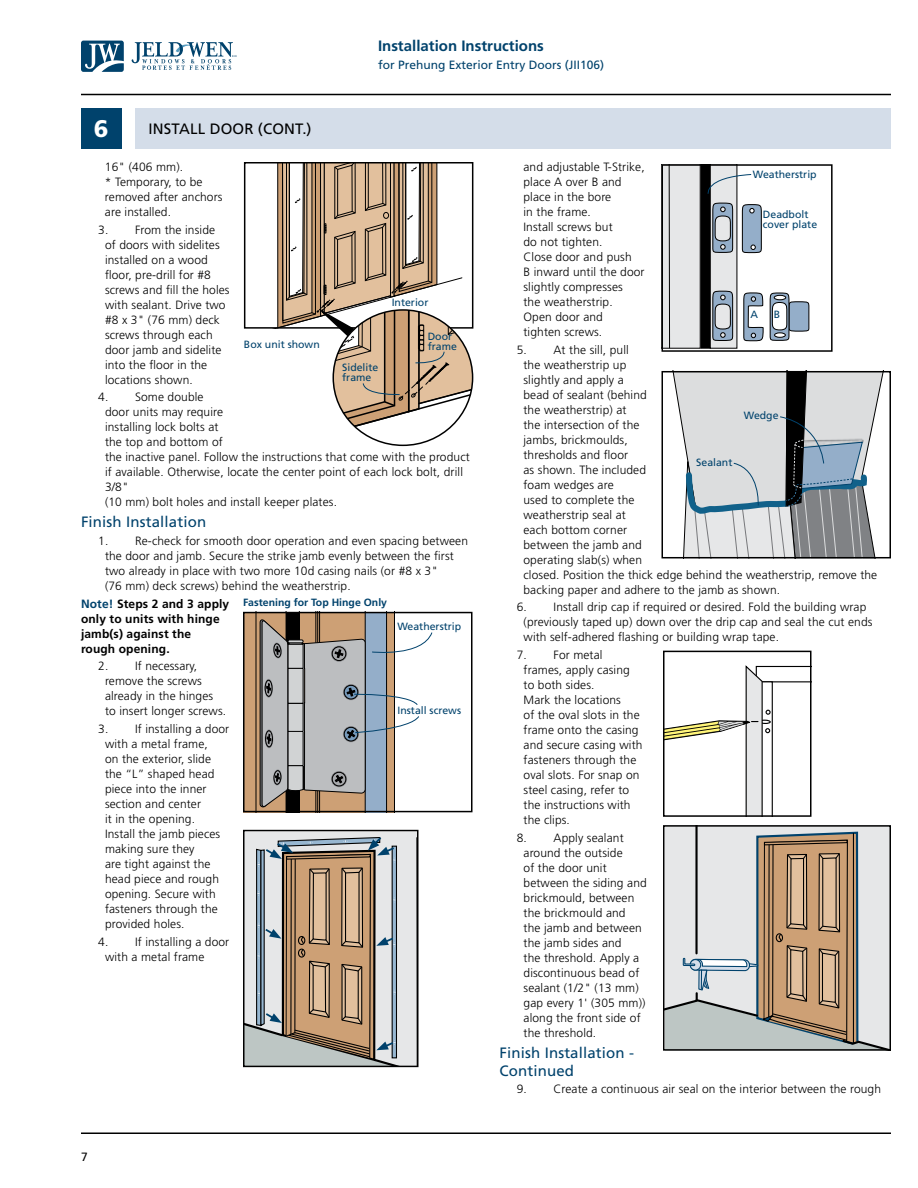
<style>
.page{position:relative;width:918px;height:1188px;background:#fff}
.page>*{position:absolute;margin:0;border:0;box-sizing:border-box;transform-origin:0 0}
.t1{font:900 24px "Frutiger LT Std";color:#fff}
.t2{font:15px/18px "Frutiger LT Std";letter-spacing:.01em;color:#00426c}
.t3{font:700 15px "Frutiger LT Std";color:#00426c}
.t4{font:15px "Frutiger LT Std";letter-spacing:.01em;color:#000}
.t5{font:300 12px/15px "Frutiger LT Std";letter-spacing:.01em;color:#000}
.t6{font:700 12px/15px "Frutiger LT Std";letter-spacing:.01em;color:#000}
.t7{font:12px "Frutiger LT Std";color:#00426c}
.t8{font:12px "Frutiger LT Std";color:#000}
.t9{font:10.5px/10.5px "Frutiger LT Std";color:#00426c}
.t10{font:700 10.5px "Frutiger LT Std";color:#00426c}
.s1{color:#00426c}
</style>
<div class="page">
<hr style="left:81px;top:94px;width:810px;height:1px;background:#000">
<hr style="left:81px;top:1132px;width:810px;height:2px;background:#000">
<svg style="left:132px;top:42px;width:105px;height:28px"></svg>
<svg style="left:81px;top:41px;width:43px;height:31px"></svg>
<div style="left:135px;top:108px;width:756px;height:40px;background:#d4dde9"></div>
<div style="left:81px;top:108px;width:41px;height:40px;background:#00426c"></div>
<svg style="left:243px;top:612px;width:190px;height:200px"></svg>
<svg style="left:244px;top:832px;width:174px;height:234px;background:#b2a699"></svg>
<div style="left:701px;top:165px;width:9px;height:183px;background:#000"></div>
<div style="left:710px;top:164px;width:27px;height:184px;background:#e6e7e8"></div>
<div style="left:710px;top:164px;width:27px;height:185px;border:1px solid #000"></div>
<div style="left:662px;top:164px;width:38px;height:184px;background:#e6e7e8"></div>
<div style="left:662px;top:164px;width:39px;height:185px;border:1px solid #000"></div>
<hr style="left:669px;top:164px;width:1px;height:184px;background:#000">
<svg style="left:742px;top:204px;width:20px;height:49px"></svg>
<svg style="left:712px;top:202px;width:21px;height:51px"></svg>
<svg style="left:712px;top:290px;width:21px;height:51px"></svg>
<svg style="left:743px;top:292px;width:66px;height:49px"></svg>
<div style="left:662px;top:164px;width:171px;height:188px;border:2px solid #000"></div>
<svg style="left:707px;top:174px;width:45px;height:21px"></svg>
<div style="left:662px;top:371px;width:229px;height:187px;border:2px solid #000"></div>
<svg style="left:671px;top:371px;width:215px;height:187px;background:#b7bcc0"></svg>
<hr style="left:695px;top:825px;width:3px;height:128px;background:#000">
<svg style="left:666px;top:831px;width:222px;height:217px;background:#beb4a9"></svg>
<div style="left:663px;top:825px;width:228px;height:226px;border:2px solid #000"></div>
<svg style="left:666px;top:665px;width:143px;height:149px"></svg>
<div style="left:663px;top:651px;width:149px;height:166px;border:2px solid #000"></div>
<svg style="left:265px;top:162px;width:208px;height:283px"></svg>
<p class="t3" style="left:378px;top:37px;width:167px">Installation Instructions</p>
<p class="t7" style="left:378px;top:58px;width:228px">for Prehung Exterior Entry Doors (JII106)</p>
<h1 class="t1" style="left:94px;top:114px;width:16px">6</h1>
<p class="t4" style="left:148px;top:120px;width:165px">INSTALL DOOR (CONT.)</p>
<p class="t5" style="left:105px;top:160px;width:119px">16" (406 mm).<br>* Temporary, to be removed after anchors are installed.</p>
<p class="t5" style="left:105px;top:222px;width:126px;text-indent:-7px">3. From the inside<br>of doors with sidelites installed on a wood floor, pre-drill for #8 screws and fill the holes with sealant. Drive two #8 x 3" (76 mm) deck screws through each door jamb and sidelite into the floor in the locations shown.</p>
<p class="t5" style="left:105px;top:390px;width:366px;text-indent:-7px">4. Some double<br>door units may require<br>installing lock bolts at<br>the top and bottom of<br>the inactive panel. Follow the instructions that come with the product if available. Otherwise, locate the center point of each lock bolt, drill 3/8"<br>(10 mm) bolt holes and install keeper plates.</p>
<p class="t2" style="left:81px;top:513px;width:127px">Finish Installation</p>
<p class="t5" style="left:105px;top:533px;width:365px;text-indent:-7px">1. Re-check for smooth door operation and even spacing between the door and jamb. Secure the strike jamb evenly between the first two already in place with two more 10d casing nails (or #8 x 3"<br>(76 mm) deck screws) behind the weatherstrip.</p>
<p class="t6" style="left:81px;top:596px;width:150px"><span class="s1">Note!</span> Steps 2 and 3 apply only to units with hinge jamb(s) against the<br>rough opening.</p>
<p class="t5" style="left:105px;top:659px;width:123px;text-indent:-7px">2. If necessary, remove the screws already in the hinges to insert longer screws.</p>
<p class="t5" style="left:105px;top:721px;width:126px;text-indent:-7px">3. If installing a door with a metal frame,<br>on the exterior, slide the “L” shaped head piece into the inner section and center<br>it in the opening.<br>Install the jamb pieces making sure they<br>are tight against the head piece and rough opening. Secure with fasteners through the provided holes.</p>
<p class="t5" style="left:105px;top:934px;width:126px;text-indent:-7px">4. If installing a door with a metal frame</p>
<p class="t9" style="left:392px;top:297px;width:38px">Interior</p>
<p class="t9" style="left:428px;top:331px;width:31px">Door frame</p>
<p class="t9" style="left:244px;top:339px;width:77px">Box unit shown</p>
<p class="t9" style="left:342px;top:362px;width:38px">Sidelite frame</p>
<p class="t10" style="left:243px;top:596px;width:146px">Fastening for Top Hinge Only</p>
<p class="t9" style="left:397px;top:621px;width:65px">Weatherstrip</p>
<p class="t9" style="left:398px;top:705px;width:65px">Install screws</p>
<p class="t8" style="left:81px;top:1150px;width:8px">7</p>
<p class="t5" style="left:524px;top:160px;width:123px">and adjustable T-Strike, place A over B and place in the bore<br>in the frame.<br>Install screws but<br>do not tighten.<br>Close door and push<br>B inward until the door slightly compresses<br>the weatherstrip.<br>Open door and<br>tighten screws.</p>
<p class="t5" style="left:524px;top:342px;width:355px;text-indent:-7px">5. At the sill, pull<br>the weatherstrip up<br>slightly and apply a<br>bead of sealant (behind<br>the weatherstrip) at<br>the intersection of the<br>jambs, brickmoulds,<br>thresholds and floor<br>as shown. The included<br>foam wedges are<br>used to complete the<br>weatherstrip seal at<br>each bottom corner<br>between the jamb and<br>operating slab(s) when<br>closed. Position the thick edge behind the weatherstrip, remove the backing paper and adhere to the jamb as shown.</p>
<p class="t5" style="left:524px;top:600px;width:351px;text-indent:-7px">6. Install drip cap if required or desired. Fold the building wrap (previously taped up) down over the drip cap and seal the cut ends with self-adhered flashing or building wrap tape.</p>
<p class="t5" style="left:524px;top:648px;width:120px;text-indent:-7px">7. For metal frames, apply casing to both sides.<br>Mark the locations<br>of the oval slots in the frame onto the casing and secure casing with fasteners through the oval slots. For snap on steel casing, refer to the instructions with the clips.</p>
<p class="t5" style="left:524px;top:830px;width:125px;text-indent:-7px">8. Apply sealant around the outside<br>of the door unit between the siding and brickmould, between the brickmould and<br>the jamb and between the jamb sides and<br>the threshold. Apply a discontinuous bead of sealant (1/2" (13 mm) gap every 1' (305 mm)) along the front side of the threshold.</p>
<p class="t2" style="left:500px;top:1043px;width:136px">Finish Installation -<br>Continued</p>
<p class="t5" style="left:517px;top:1082px;width:366px">9. Create a continuous air seal on the interior between the rough</p>
<p class="t9" style="left:753px;top:169px;width:65px">Weatherstrip</p>
<p class="t9" style="left:763px;top:209px;width:56px">Deadbolt cover plate</p>
<p class="t9" style="left:750px;top:309px;width:9px">A</p>
<p class="t9" style="left:774px;top:309px;width:8px">B</p>
<p class="t9" style="left:744px;top:410px;width:36px">Wedge</p>
<p class="t9" style="left:696px;top:457px;width:38px">Sealant</p>
</div>
